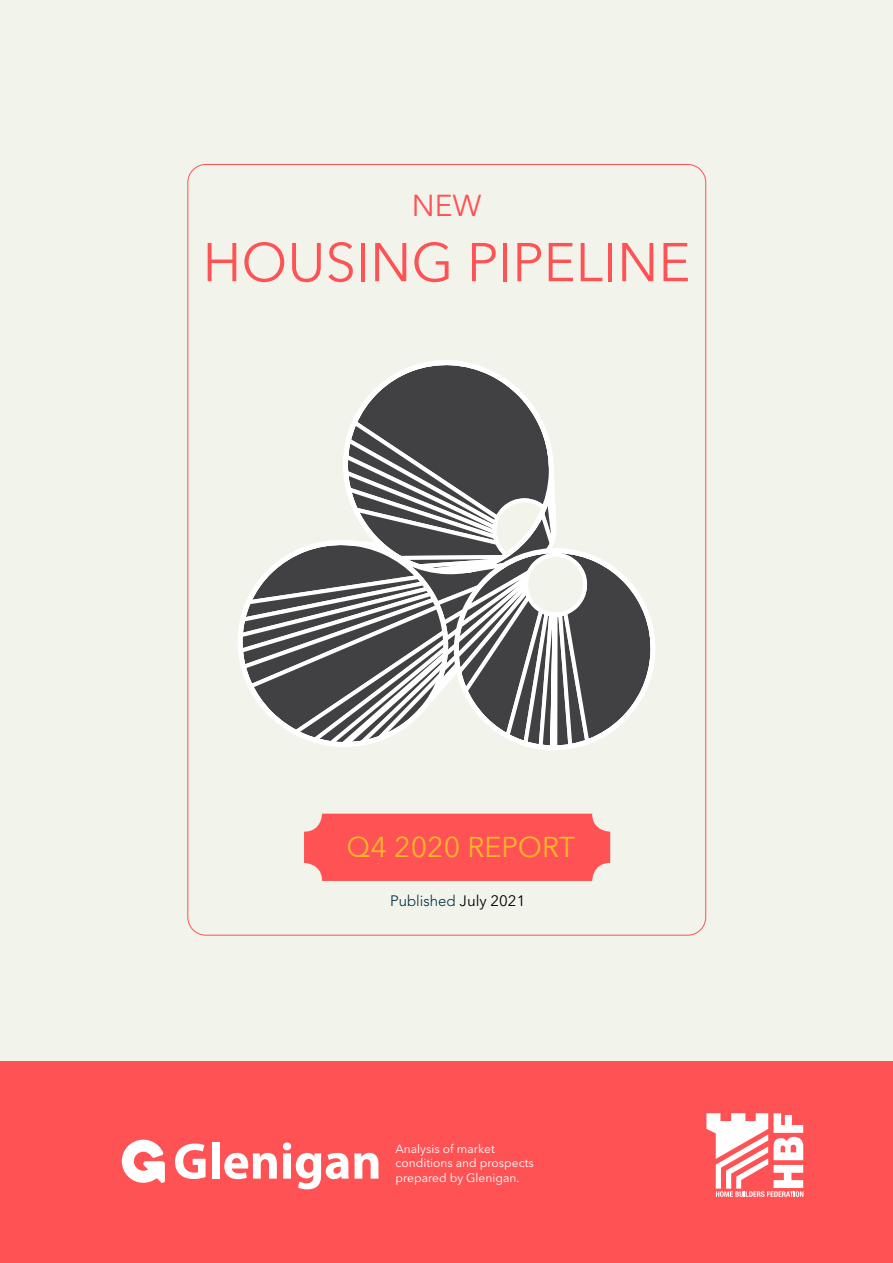
<style>
.page{position:relative;width:893px;height:1263px;background:#f2f3ea}
.page>*{position:absolute;margin:0;border:0;box-sizing:border-box;transform-origin:0 0}
.t1{font:54px "Avenir Next LT Pro";color:#ff5254}
.t2{font:30px "Avenir Next LT Pro";color:#ff5254}
.t3{font:28.5px "Avenir Next LT Pro";color:#ffb72a}
.t4{font:300 15px "Avenir LT Std";color:#002e44}
.t5{font:12px/14.4px "Avenir Next LT Pro";color:#fff}
.s1{font-family:"Avenir Next LT Pro";font-weight:400;color:#000}
</style>
<div class="page">
<svg style="left:238px;top:507px;width:417px;height:243px"></svg>
<svg style="left:341px;top:360px;width:214px;height:217px"></svg>
<div style="left:0;top:1061px;width:893px;height:202px;background:#ff5254"></div>
<svg style="left:175px;top:1143px;width:31px;height:36px"></svg>
<div style="left:212px;top:1142px;width:7px;height:36px;background:#fff"></div>
<svg style="left:224px;top:1153px;width:53px;height:26px"></svg>
<svg style="left:283px;top:1142px;width:95px;height:47px"></svg>
<svg style="left:122px;top:1140px;width:43px;height:43px"></svg>
<div style="left:304px;top:814px;width:306px;height:67px;background:#ff5254;border-radius:18px"></div>
<svg style="left:706px;top:1113px;width:97px;height:84px"></svg>
<h2 class="t2" style="left:412px;top:188px;width:71px">NEW</h2>
<h1 class="t1" style="left:203px;top:230px;width:489px">HOUSING PIPELINE</h1>
<h3 class="t3" style="left:347px;top:830px;width:230px">Q4 2020 REPORT</h3>
<p class="t4" style="left:390px;top:892px;width:137px">Published <span class="s1">July 2021</span></p>
<p class="t5" style="left:395px;top:1141px;width:140px">Analysis of market conditions and prospects prepared by Glenigan.</p>
</div>
